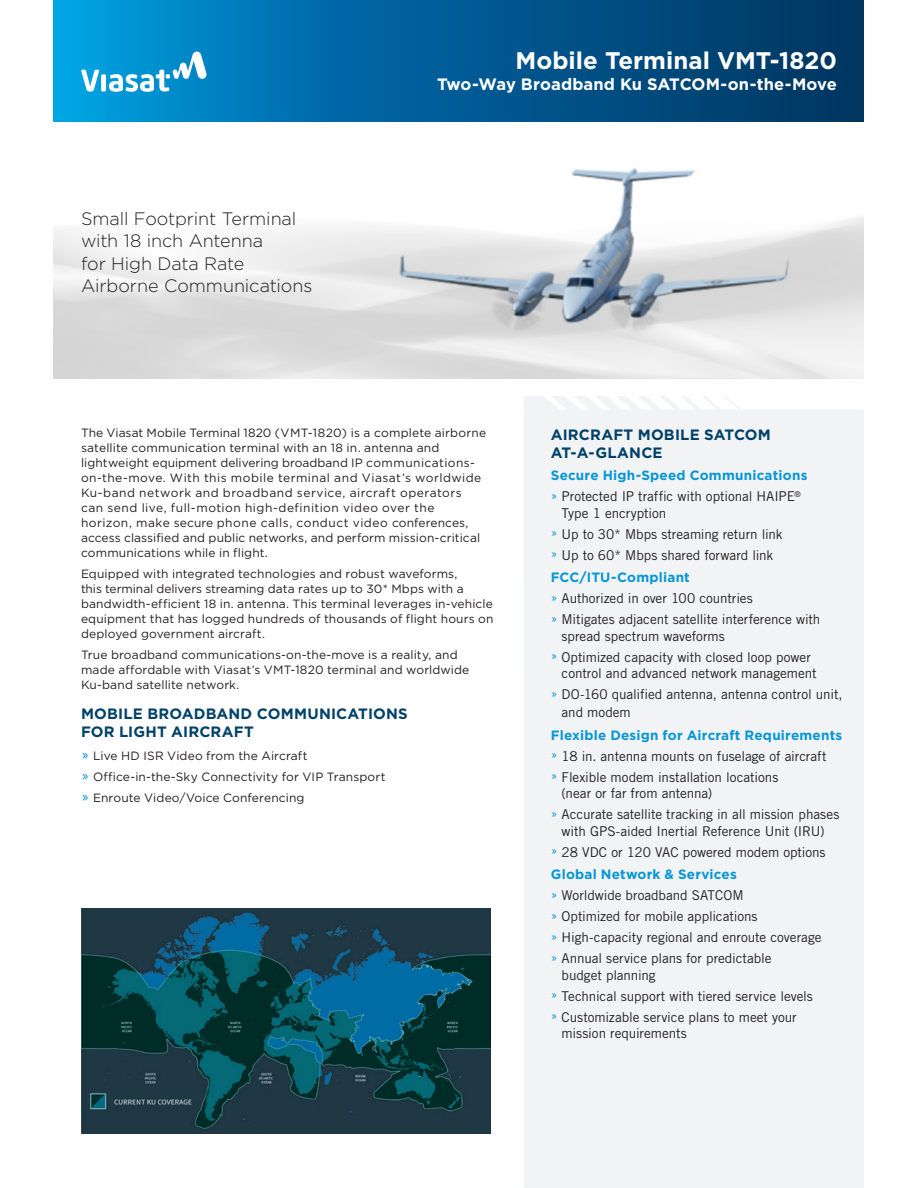
<style>
.page{position:relative;width:918px;height:1188px;background:#fff}
.page>*{position:absolute;margin:0;border:0;box-sizing:border-box;transform-origin:0 0}
.Header__Cover{font:700 24px "Gotham";color:#fff}
.Product_Benefits__Te{font:300 18px/22.5px "Gotham";letter-spacing:-.005em;color:#231f20}
.Header__Subhead{font:700 16.5px "Gotham";color:#fff}
.Head{font:700 15px/18px "Gotham";letter-spacing:.01em;color:#004269}
.At-A-Glance_Head{font:700 15px/18px "Gotham";letter-spacing:.01em;color:#004269}
.t1{font:13.5px/16.5px "Trade Gothic LT Std";letter-spacing:-.005em;color:#231f20}
.Subhead{font:700 13.5px "Gotham";letter-spacing:.015em;color:#0696d7}
.Body_Copy_3__Text{font:12px/15px "Gotham";letter-spacing:.01em;color:#231f20}
.s1{font-family:"Trade Gothic LT Std";font-size:16.5px;color:#0696d7}
.s2{color:#0696d7}
</style>
<div class="page">
<svg style="left:54px;top:0;width:810px;height:122px;background:#005f97"></svg>
<svg style="left:81px;top:51px;width:126px;height:41px"></svg>
<div style="left:524px;top:410px;width:340px;height:778px;background:#f2f3f4"></div>
<svg style="left:524px;top:396px;width:216px;height:14px"></svg>
<img style="left:54px;top:168px;width:810px;height:211px">
<img style="left:81px;top:908px;width:409px;height:226px">
<img style="left:86px;top:1089px;width:110px;height:25px">
<p class="Product_Benefits__Te" style="left:81px;top:207px;width:233px">Small Footprint Terminal with 18 inch Antenna<br>for High Data Rate<br>Airborne Communications</p>
<p class="Header__Cover" style="left:515px;top:45px;width:323px">Mobile Terminal VMT-1820</p>
<p class="Header__Subhead" style="left:437px;top:73px;width:401px">Two-Way Broadband Ku SATCOM-on-the-Move</p>
<p class="Body_Copy_3__Text" style="left:81px;top:425px;width:407px">The Viasat Mobile Terminal 1820 (VMT-1820) is a complete airborne satellite communication terminal with an 18 in. antenna and lightweight equipment delivering broadband IP communications&shy;on-the-move. With this mobile terminal and Viasat’s worldwide Ku-band network and broadband service, aircraft operators can send live, full-motion high-definition video over the horizon, make secure phone calls, conduct video conferences, access classified and public networks, and perform mission-critical communications while in flight.</p>
<p class="Body_Copy_3__Text" style="left:81px;top:566px;width:414px">Equipped with integrated technologies and robust waveforms,<br>this terminal delivers streaming data rates up to 30* Mbps with a bandwidth-efficient 18 in. antenna. This terminal leverages in-vehicle equipment that has logged hundreds of thousands of flight hours on deployed government aircraft.</p>
<p class="Body_Copy_3__Text" style="left:81px;top:647px;width:390px">True broadband communications-on-the-move is a reality, and made affordable with Viasat’s VMT-1820 terminal and worldwide<br>Ku-band satellite network.</p>
<p class="Head" style="left:81px;top:705px;width:328px">MOBILE BROADBAND COMMUNICATIONS<br>FOR LIGHT AIRCRAFT</p>
<p class="Body_Copy_3__Text" style="left:81px;top:748px;width:228px"><span class="s1">»</span> Live HD ISR Video from the Aircraft</p>
<p class="Body_Copy_3__Text" style="left:81px;top:769px;width:306px"><span class="s1">»</span> Office-in-the-Sky Connectivity for VIP Transport</p>
<p class="Body_Copy_3__Text" style="left:81px;top:790px;width:225px"><span class="s1">»</span> Enroute Video/Voice Conferencing</p>
<p class="At-A-Glance_Head" style="left:551px;top:425px;width:222px">AIRCRAFT MOBILE SATCOM<br>AT-A-GLANCE</p>
<p class="Subhead" style="left:551px;top:466px;width:258px">Secure High-Speed Communications</p>
<p class="t1" style="left:562px;top:488px;width:241px;text-indent:-11px"><span class="s2">»</span> Protected IP traffic with optional HAIPE<sup>®<br></sup>Type 1 encryption</p>
<p class="t1" style="left:551px;top:525px;width:233px"><span class="s2">»</span> Up to 30* Mbps streaming return link</p>
<p class="t1" style="left:551px;top:546px;width:224px"><span class="s2">»</span> Up to 60* Mbps shared forward link</p>
<p class="Subhead" style="left:551px;top:568px;width:141px">FCC/ITU-Compliant</p>
<p class="t1" style="left:551px;top:590px;width:204px"><span class="s2">»</span> Authorized in over 100 countries</p>
<p class="t1" style="left:562px;top:611px;width:260px;text-indent:-11px"><span class="s2">»</span> Mitigates adjacent satellite interference with spread spectrum waveforms</p>
<p class="t1" style="left:562px;top:648px;width:256px;text-indent:-11px"><span class="s2">»</span> Optimized capacity with closed loop power control and advanced network management</p>
<p class="t1" style="left:562px;top:685px;width:282px;line-height:18px;text-indent:-11px"><span class="s2">»</span> DO-160 qualified antenna, antenna control unit, and modem</p>
<p class="Subhead" style="left:551px;top:726px;width:293px">Flexible Design for Aircraft Requirements</p>
<p class="t1" style="left:551px;top:747px;width:277px"><span class="s2">»</span> 18 in. antenna mounts on fuselage of aircraft</p>
<p class="t1" style="left:562px;top:768px;width:218px;text-indent:-11px"><span class="s2">»</span> Flexible modem installation locations (near or far from antenna)</p>
<p class="t1" style="left:551px;top:806px;width:290px;text-align:center"><span class="s2">»</span> Accurate satellite tracking in all mission phases with GPS-aided Inertial Reference Unit (IRU)</p>
<p class="t1" style="left:551px;top:843px;width:276px"><span class="s2">»</span> 28 VDC or 120 VAC powered modem options</p>
<p class="Subhead" style="left:551px;top:865px;width:187px">Global Network &amp; Services</p>
<p class="t1" style="left:551px;top:887px;width:194px"><span class="s2">»</span> Worldwide broadband SATCOM</p>
<p class="t1" style="left:551px;top:908px;width:208px"><span class="s2">»</span> Optimized for mobile applications</p>
<p class="t1" style="left:551px;top:929px;width:272px"><span class="s2">»</span> High-capacity regional and enroute coverage</p>
<p class="t1" style="left:562px;top:950px;width:211px;text-indent:-11px"><span class="s2">»</span> Annual service plans for predictable budget planning</p>
<p class="t1" style="left:551px;top:987px;width:264px"><span class="s2">»</span> Technical support with tiered service levels</p>
<p class="t1" style="left:562px;top:1008px;width:237px;text-indent:-11px"><span class="s2">»</span> Customizable service plans to meet your mission requirements</p>
</div>
